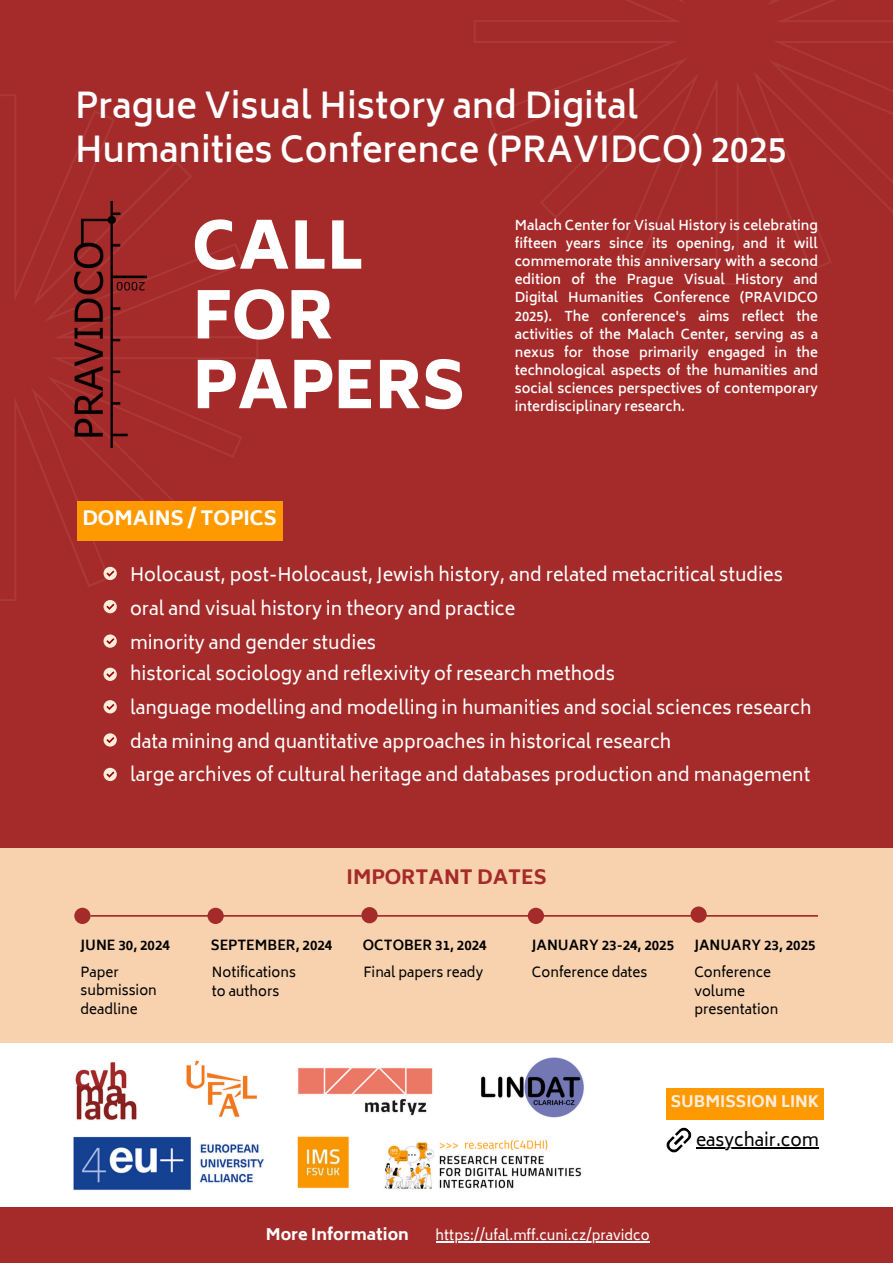
<style>
.page{position:relative;width:893px;height:1263px;background:#a52b2a}
.page>*{position:absolute;margin:0;border:0;box-sizing:border-box;transform-origin:0 0}
.t1{font:800 63.75px/69.8px "Biryani";color:#fff}
.t2{font:600 34.5px/44.4px "Biryani";color:#fff}
.t3{font:800 19.5px "Biryani";color:#fff}
.t4{font:800 19.5px "Biryani";color:#a52b2a}
.t5{font:18px "Biryani";color:#fff}
.t6{font:17.4px "Biryani";color:#000}
.t7{font:800 15.75px "Biryani";color:#fff}
.t8{font:800 15.67px "Biryani";color:#ffeddc}
.t9{font:13.5px/18.6px "Biryani";color:#000}
.t10{font:700 13.5px "Biryani";color:#000}
.t11{font:13.5px "Biryani";color:#fff}
.t12{font:600 13.2px/18.1px "Biryani";color:#fff;text-align:justify}
</style>
<div class="page">
<svg style="left:103px;top:600px;width:14px;height:13px"></svg>
<svg style="left:106px;top:604px;width:8px;height:6px"></svg>
<svg style="left:103px;top:634px;width:14px;height:14px"></svg>
<svg style="left:106px;top:638px;width:8px;height:6px"></svg>
<div style="left:103px;top:668px;width:14px;height:13px;background:#ffeddc;border-radius:50%"></div>
<svg style="left:106px;top:671px;width:8px;height:6px"></svg>
<svg style="left:103px;top:700px;width:14px;height:13px"></svg>
<svg style="left:106px;top:704px;width:8px;height:6px"></svg>
<svg style="left:103px;top:733px;width:14px;height:14px"></svg>
<svg style="left:106px;top:737px;width:8px;height:6px"></svg>
<div style="left:103px;top:768px;width:14px;height:13px;background:#ffeddc;border-radius:50%"></div>
<svg style="left:106px;top:771px;width:8px;height:7px"></svg>
<div style="left:0;top:1027px;width:893px;height:179px;background:#fff"></div>
<div style="left:0;top:848px;width:893px;height:195px;background:#f8d2af"></div>
<hr style="left:91px;top:915px;width:727px;height:2px;background:#a52b2a">
<div style="left:74px;top:908px;width:17px;height:16px;background:#a52b2a;border-radius:50%"></div>
<div style="left:207px;top:908px;width:17px;height:16px;background:#a52b2a;border-radius:50%"></div>
<div style="left:361px;top:907px;width:17px;height:16px;background:#a52b2a;border-radius:50%"></div>
<div style="left:528px;top:908px;width:16px;height:16px;background:#a52b2a;border-radius:50%"></div>
<div style="left:690px;top:906px;width:17px;height:17px;background:#a52b2a;border-radius:50%"></div>
<svg style="left:474px;top:0;width:419px;height:285px"></svg>
<svg style="left:0;top:95px;width:258px;height:506px"></svg>
<img style="left:73px;top:1057px;width:511px;height:133px">
<img style="left:74px;top:201px;width:72px;height:246px">
<div style="left:77px;top:501px;width:205px;height:40px;background:#f90"></div>
<hr style="left:435px;top:1241px;width:214px;height:1px;background:#fff">
<svg style="left:666px;top:1127px;width:26px;height:26px"></svg>
<div style="left:666px;top:1088px;width:157px;height:32px;background:#f90"></div>
<hr style="left:696px;top:1147px;width:123px;height:2px;background:#000">
<h2 class="t2" style="left:75px;top:84px;width:713px">Prague Visual History and Digital<br>Humanities Conference (PRAVIDCO) 2025</h2>
<p class="t1" style="left:193px;top:212px;width:274px">CALL<br>FOR<br>PAPERS</p>
<p class="t12" style="left:515px;top:217px;width:305px">Malach Center for Visual History is celebrating fifteen years since its opening, and it will commemorate this anniversary with a second edition of the Prague Visual History and Digital Humanities Conference (PRAVIDCO 2025). The conference's aims reflect the activities of the Malach Center, serving as a nexus for those primarily engaged in the technological aspects of the humanities and social sciences perspectives of contemporary interdisciplinary research.</p>
<p class="t3" style="left:82px;top:507px;width:196px">DOMAINS / TOPICS</p>
<h1 class="t5" style="left:130px;top:565px;width:654px">Holocaust, post-Holocaust, Jewish history, and related metacritical studies</h1>
<p class="t5" style="left:130px;top:598px;width:387px">oral and visual history in theory and practice</p>
<h3 class="t5" style="left:130px;top:632px;width:248px">minority and gender studies</h3>
<h4 class="t5" style="left:130px;top:663px;width:486px">historical sociology and reflexivity of research methods</h4>
<p class="t5" style="left:130px;top:697px;width:683px">language modelling and modelling in humanities and social sciences research</p>
<h4 class="t5" style="left:130px;top:731px;width:543px">data mining and quantitative approaches in historical research</h4>
<p class="t5" style="left:130px;top:764px;width:682px">large archives of cultural heritage and databases production and management</p>
<h4 class="t4" style="left:346px;top:866px;width:202px">IMPORTANT DATES</h4>
<p class="t10" style="left:81px;top:937px;width:91px">JUNE 30, 2024</p>
<h4 class="t10" style="left:211px;top:937px;width:123px">SEPTEMBER, 2024</h4>
<h3 class="t10" style="left:363px;top:937px;width:125px">OCTOBER 31, 2024</h3>
<p class="t10" style="left:532px;top:937px;width:144px">JANUARY 23-24, 2025</p>
<p class="t10" style="left:694px;top:937px;width:123px">JANUARY 23, 2025</p>
<p class="t9" style="left:81px;top:963px;width:78px">Paper submission deadline</p>
<h4 class="t9" style="left:212px;top:963px;width:86px">Notifications</h4>
<p class="t9" style="left:212px;top:982px;width:69px">to authors</p>
<h4 class="t9" style="left:363px;top:963px;width:121px">Final papers ready</h4>
<p class="t9" style="left:532px;top:963px;width:117px">Conference dates</p>
<h4 class="t9" style="left:694px;top:963px;width:86px">Conference volume presentation</h4>
<p class="t8" style="left:671px;top:1092px;width:150px">SUBMISSION LINK</p>
<p class="t6" style="left:696px;top:1130px;width:124px">easychair.com</p>
<p class="t7" style="left:266px;top:1225px;width:145px">More Information</p>
<p class="t11" style="left:435px;top:1228px;width:215px">https://ufal.mff.cuni.cz/pravidco</p>
</div>
